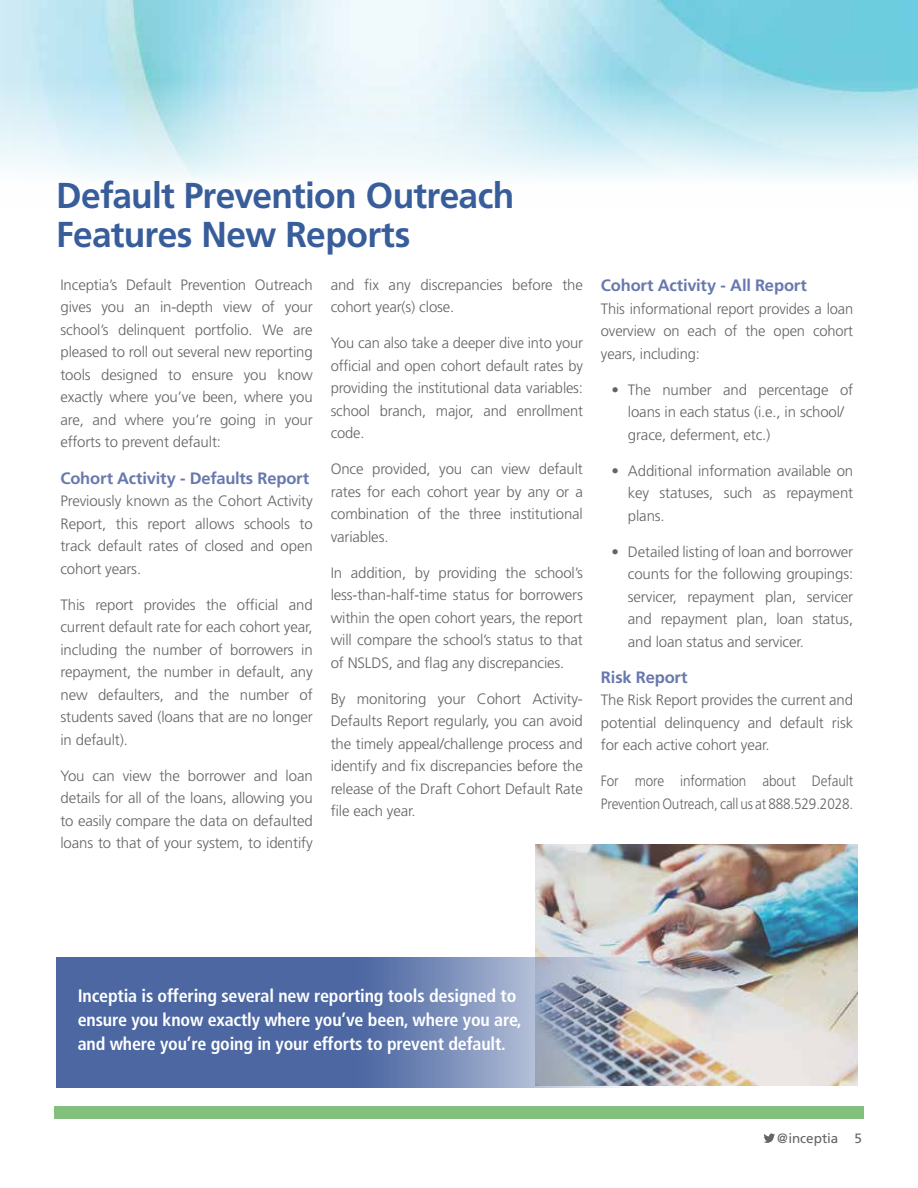
<style>
.page{position:relative;width:918px;height:1188px;background:#fff}
.page>*{position:absolute;margin:0;border:0;box-sizing:border-box;transform-origin:0 0}
.t1{font:700 36px/39px "Frutiger";letter-spacing:-.02em;color:#385d9b}
.t2{font:700 condensed 18px/24px "Frutiger";letter-spacing:-.01em;color:#fff}
.t3{font:700 16.5px "Frutiger";letter-spacing:-.01em;color:#6778ad}
.t4{font:300 15px/22.5px "Frutiger";letter-spacing:-.01em;color:#636466;text-align:justify}
.t5{font:300 15px/22.5px "Frutiger";letter-spacing:-.01em;color:#636466;scale:.9 1}
.t6{font:13.5px "Frutiger";color:#636466}
</style>
<div class="page">
<div style="left:54px;top:1106px;width:810px;height:13px;background:#83bf7d"></div>
<svg style="left:764px;top:1133px;width:11px;height:10px"></svg>
<img style="left:0;top:0;width:918px;height:180px">
<img style="left:536px;top:845px;width:322px;height:240px">
<svg style="left:56px;top:957px;width:627px;height:131px;background:#7083ae"></svg>
<h1 class="t1" style="left:56px;top:177px;width:460px">Default Prevention Outreach<br>Features New Reports</h1>
<p class="t4" style="left:60px;top:274px;width:254px">Inceptia’s Default Prevention Outreach gives you an in-depth view of your school’s delinquent portfolio. We are pleased to roll out several new reporting tools designed to ensure you know exactly where you’ve been, where you are, and where you’re going in your efforts to prevent default:</p>
<p class="t3" style="left:60px;top:468px;width:250px">Cohort Activity - Defaults Report</p>
<p class="t4" style="left:60px;top:490px;width:254px">Previously known as the Cohort Activity Report, this report allows schools to track default rates of closed and open cohort years.</p>
<p class="t4" style="left:60px;top:594px;width:254px">This report provides the official and current default rate for each cohort year, including the number of borrowers in repayment, the number in default, any new defaulters, and the number of students saved (loans that are no longer in default).</p>
<p class="t4" style="left:60px;top:765px;width:254px">You can view the borrower and loan details for all of the loans, allowing you to easily compare the data on defaulted loans to that of your system, to identify</p>
<p class="t4" style="left:331px;top:274px;width:254px">and fix any discrepancies before the cohort year(s) close.</p>
<p class="t4" style="left:331px;top:332px;width:254px">You can also take a deeper dive into your official and open cohort default rates by providing the institutional data variables: school branch, major, and enrollment code.</p>
<p class="t4" style="left:331px;top:458px;width:254px">Once provided, you can view default rates for each cohort year by any or a combination of the three institutional variables.</p>
<p class="t4" style="left:331px;top:562px;width:254px">In addition, by providing the school’s less-than-half-time status for borrowers within the open cohort years, the report will compare the school’s status to that of NSLDS, and flag any discrepancies.</p>
<p class="t4" style="left:331px;top:688px;width:254px">By monitoring your Cohort Activity-Defaults Report regularly, you can avoid the timely appeal/challenge process and identify and fix discrepancies before the release of the Draft Cohort Default Rate file each year.</p>
<p class="t3" style="left:601px;top:276px;width:207px">Cohort Activity - All Report</p>
<p class="t4" style="left:601px;top:297px;width:254px">This informational report provides a loan overview on each of the open cohort years, including:</p>
<p class="t4" style="left:628px;top:378px;width:227px;text-align:left;text-indent:-16px">• The number and percentage of loans in each status (i.e., in school/ grace, deferment, etc.)</p>
<p class="t4" style="left:628px;top:459px;width:227px;text-indent:-16px">• Additional information available on key statuses, such as repayment plans.</p>
<p class="t4" style="left:628px;top:540px;width:227px;text-indent:-16px">• Detailed listing of loan and borrower counts for the following groupings: servicer, repayment plan, servicer and repayment plan, loan status, and loan status and servicer.</p>
<p class="t3" style="left:601px;top:667px;width:88px">Risk Report</p>
<p class="t4" style="left:601px;top:689px;width:254px">The Risk Report provides the current and potential delinquency and default risk for each active cohort year.</p>
<p class="t5" style="left:601px;top:770px;width:282px">For more information about Default<br>Prevention Outreach, call us at 888.529.2028.</p>
<p class="t2" style="left:78px;top:984px;width:446px">Inceptia is offering several new reporting tools designed to ensure you know exactly where you’ve been, where you are, and where you’re going in your efforts to prevent default.</p>
<p class="t6" style="left:777px;top:1130px;width:63px">@inceptia</p>
<p class="t6" style="left:854px;top:1130px;width:9px">5</p>
</div>
